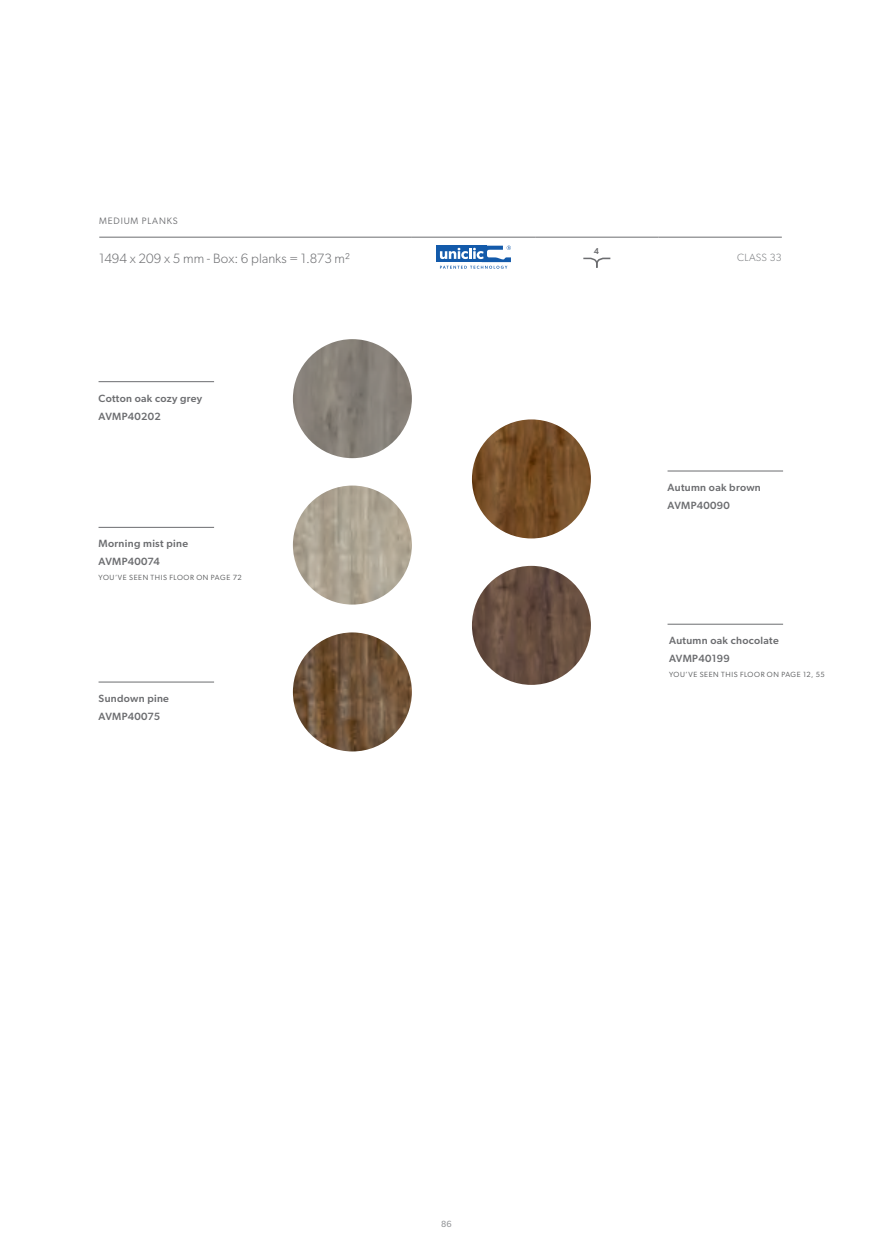
<style>
.page{position:relative;width:893px;height:1255px;background:#fff}
.page>*{position:absolute;margin:0;border:0;box-sizing:border-box;transform-origin:0 0}
.t1{font:300 13.5px "Gibson";letter-spacing:.005em;color:#6c6d70}
.t2{font:500 10.5px/18px "Gibson";letter-spacing:.03em;color:#6c6d70}
.t3{font:300 10.5px "Gibson";letter-spacing:.03em;color:#7a7c7f}
.t4{font:9.3px "Gibson";letter-spacing:.085em;color:#6c6d70}
.t5{font:9px "Gibson";color:#939598}
.t6{font:600 9px "Futura PT";color:#6c6d70}
.t7{font:7.5px "Gibson";letter-spacing:.075em;color:#545557}
</style>
<div class="page">
<hr style="left:99px;top:527px;width:115px;height:1px;background:#6c6d70">
<hr style="left:667px;top:471px;width:116px;height:1px;background:#6c6d70">
<hr style="left:667px;top:624px;width:116px;height:1px;background:#6c6d70">
<hr style="left:99px;top:381px;width:115px;height:1px;background:#6c6d70">
<hr style="left:99px;top:681px;width:115px;height:1px;background:#6c6d70">
<img style="left:293px;top:339px;width:119px;height:119px;border-radius:59px">
<img style="left:293px;top:485px;width:119px;height:119px;border-radius:59px">
<img style="left:293px;top:632px;width:119px;height:119px;border-radius:59px">
<img style="left:472px;top:419px;width:119px;height:119px;border-radius:59px">
<img style="left:472px;top:566px;width:119px;height:119px;border-radius:59px">
<hr style="left:99px;top:237px;width:313px;height:1px;background:#6c6d70">
<hr style="left:412px;top:237px;width:123px;height:1px;background:#6c6d70">
<hr style="left:535px;top:237px;width:123px;height:1px;background:#6c6d70">
<hr style="left:658px;top:237px;width:124px;height:1px;background:#6c6d70">
<div style="left:436px;top:246px;width:51px;height:16px;background:#135aaa"></div>
<svg style="left:440px;top:246px;width:71px;height:23px"></svg>
<svg style="left:583px;top:257px;width:28px;height:11px"></svg>
<p class="t4" style="left:99px;top:215px;width:80px">MEDIUM PLANKS</p>
<p class="t1" style="left:99px;top:250px;width:252px">1494 x 209 x 5 mm - Box: 6 planks = 1.873 m²</p>
<p class="t2" style="left:99px;top:389px;width:105px">Cotton oak cozy grey<br>AVMP40202</p>
<p class="t2" style="left:99px;top:534px;width:91px">Morning mist pine<br>AVMP40074</p>
<p class="t7" style="left:99px;top:573px;width:145px">YOU’VE SEEN THIS FLOOR ON PAGE 72</p>
<p class="t2" style="left:99px;top:689px;width:72px">Sundown pine<br>AVMP40075</p>
<p class="t6" style="left:594px;top:245px;width:7px">4</p>
<p class="t3" style="left:737px;top:251px;width:46px">CLASS 33</p>
<p class="t2" style="left:667px;top:478px;width:95px">Autumn oak brown<br>AVMP40090</p>
<p class="t2" style="left:669px;top:631px;width:111px">Autumn oak chocolate<br>AVMP40199</p>
<p class="t7" style="left:669px;top:670px;width:157px">YOU’VE SEEN THIS FLOOR ON PAGE 12, 55</p>
<p class="t5" style="left:441px;top:1218px;width:12px">86</p>
</div>
